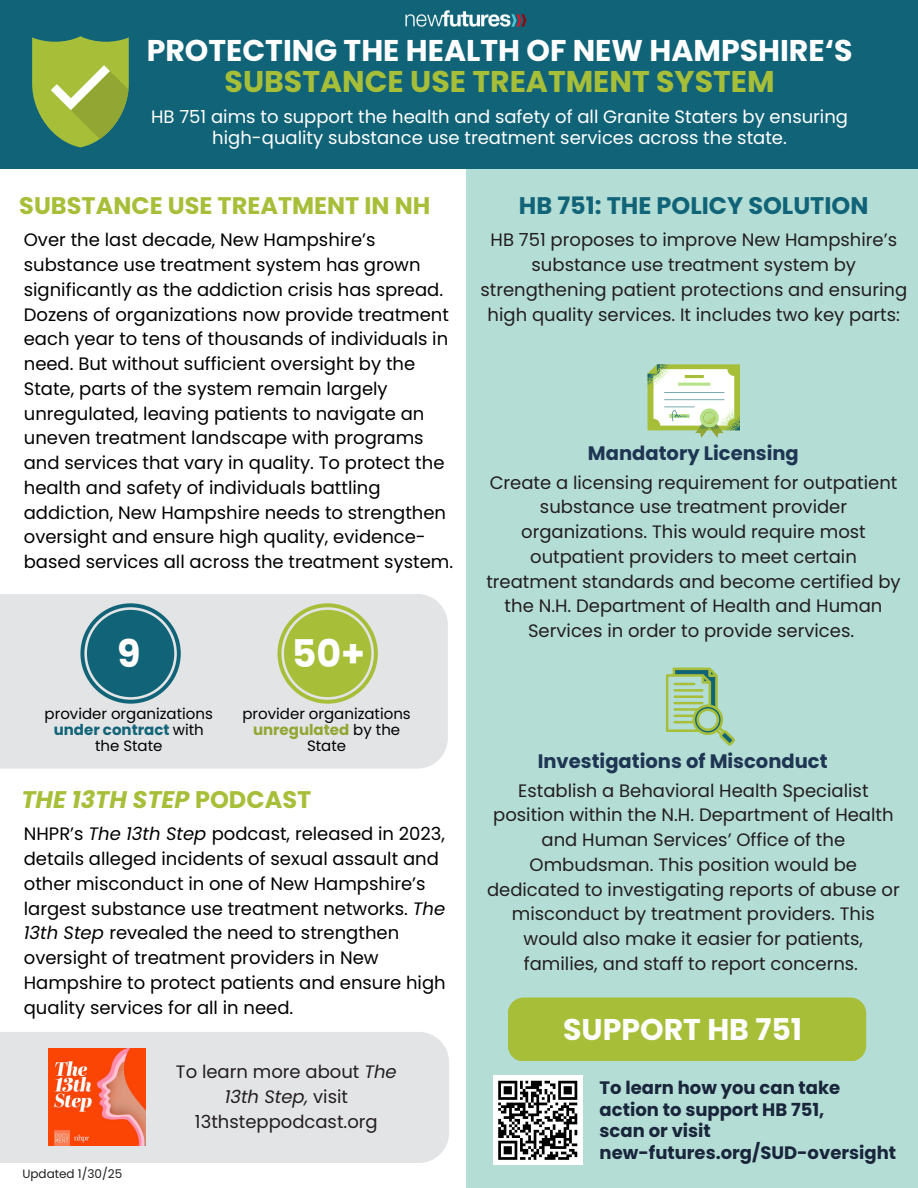
<style>
.page{position:relative;width:918px;height:1188px;background:#fff}
.page>*{position:absolute;margin:0;border:0;box-sizing:border-box;transform-origin:0 0}
.t1{font:700 38.1px "Poppins";color:#fff}
.t2{font:700 30px/31.5px "Poppins";color:#fff;text-align:center}
.t3{font:700 30px "Poppins";color:#fefefe}
.t4{font:700 24px "Poppins";color:#a7be39}
.t5{font:700 24px "Poppins";color:#116478}
.t6{font:italic 700 24px "Poppins";color:#a7be39}
.t7{font:700 19.5px "Poppins";color:#1e3653}
.t8{font:18px/24.8px "Poppins";color:#000}
.t9{font:18px/24.8px "Poppins";color:#221e1f;text-align:center}
.t10{font:18px/21.3px "Poppins";color:#fff;text-align:center}
.t11{font:700 18px/21.3px "Poppins";color:#18253b}
.t12{font:15px/15.8px "Poppins";color:#000;text-align:center}
.t13{font:12px "Poppins";color:#221e1f}
.s1{color:#a7be39}
.s2{font-weight:700;color:#116478}
.s3{font-weight:700;color:#92a633}
.s4{font-style:normal}
.s5{font-style:italic}
</style>
<div class="page">
<div style="left:466px;top:169px;width:452px;height:1019px;background:#b4ddd5"></div>
<div style="left:0;top:0;width:918px;height:169px;background:#116478"></div>
<div style="left:0;top:1032px;width:449px;height:131px;background:#e3e4e6"></div>
<div style="left:508px;top:997px;width:358px;height:64px;background:#a7be39;border-radius:16px"></div>
<svg style="left:32px;top:36px;width:97px;height:111px"></svg>
<svg style="left:648px;top:364px;width:92px;height:73px;background:#d4e3bc"></svg>
<svg style="left:666px;top:668px;width:69px;height:77px"></svg>
<img style="left:49px;top:1048px;width:97px;height:97px">
<img style="left:405px;top:10px;width:122px;height:17px">
<div style="left:0;top:594px;width:448px;height:175px;background:#e3e4e6"></div>
<svg style="left:278px;top:603px;width:100px;height:100px;background:#d0d8b1"></svg>
<div style="left:284px;top:610px;width:87px;height:87px;background:#a7be39;border-radius:50%"></div>
<svg style="left:80px;top:603px;width:101px;height:100px;background:#a5bec5"></svg>
<div style="left:87px;top:610px;width:87px;height:87px;background:#116478;border-radius:50%"></div>
<div style="left:493px;top:1075px;width:90px;height:90px;background:#fff"></div>
<svg style="left:498px;top:1080px;width:80px;height:80px"></svg>
<h6 class="t2" style="left:147px;top:35px;width:707px">PROTECTING THE HEALTH OF NEW HAMPSHIRE‘S<br><span class="s1">SUBSTANCE USE TREATMENT SYSTEM</span></h6>
<p class="t10" style="left:151px;top:106px;width:698px">HB 751 aims to support the health and safety of all Granite Staters by ensuring high-quality substance use treatment services across the state.</p>
<h5 class="t4" style="left:19px;top:189px;width:413px">SUBSTANCE USE TREATMENT IN NH</h5>
<h3 class="t5" style="left:519px;top:189px;width:351px">HB 751: THE POLICY SOLUTION</h3>
<p class="t8" style="left:24px;top:228px;width:431px">Over the last decade, New Hampshire’s substance use treatment system has grown significantly as the addiction crisis has spread.<br>Dozens of organizations now provide treatment each year to tens of thousands of individuals in need. But without sufficient oversight by the State, parts of the system remain largely unregulated, leaving patients to navigate an uneven treatment landscape with programs and services that vary in quality. To protect the health and safety of individuals battling addiction, New Hampshire needs to strengthen oversight and ensure high quality, evidence&shy;based services all across the treatment system.</p>
<h5 class="t1" style="left:117px;top:627px;width:25px">9</h5>
<h5 class="t1" style="left:292px;top:627px;width:75px">50+</h5>
<p class="t12" style="left:45px;top:706px;width:170px">provider organizations <span class="s2">under contract</span> with the State</p>
<h3 class="t12" style="left:242px;top:706px;width:170px">provider organizations <span class="s3">unregulated</span> by the<br>State</h3>
<p class="t6" style="left:21px;top:783px;width:291px">THE 13TH STEP <span class="s4">PODCAST</span></p>
<h2 class="t8" style="left:24px;top:822px;width:423px">NHPR’s <span class="s5">The 13th Step</span> podcast, released in 2023, details alleged incidents of sexual assault and other misconduct in one of New Hampshire’s largest substance use treatment networks. <span class="s5">The 13th Step</span> revealed the need to strengthen oversight of treatment providers in New Hampshire to protect patients and ensure high quality services for all in need.</h2>
<p class="t13" style="left:22px;top:1165px;width:101px">Updated 1/30/25</p>
<h5 class="t9" style="left:176px;top:1060px;width:222px">To learn more about <span class="s5">The<br>13th Step,</span> visit<br>13thsteppodcast.org</h5>
<p class="t9" style="left:480px;top:228px;width:428px">HB 751 proposes to improve New Hampshire’s substance use treatment system by strengthening patient protections and ensuring high quality services. It includes two key parts:</p>
<h1 class="t7" style="left:588px;top:440px;width:212px">Mandatory Licensing</h1>
<h5 class="t9" style="left:486px;top:470px;width:416px">Create a licensing requirement for outpatient substance use treatment provider organizations. This would require most outpatient providers to meet certain treatment standards and become certified by the N.H. Department of Health and Human Services in order to provide services.</h5>
<h3 class="t7" style="left:538px;top:748px;width:291px">Investigations of Misconduct</h3>
<h6 class="t9" style="left:487px;top:778px;width:414px">Establish a Behavioral Health Specialist position within the N.H. Department of Health and Human Services’ Office of the Ombudsman. This position would be dedicated to investigating reports of abuse or misconduct by treatment providers. This would also make it easier for patients, families, and staff to report concerns.</h6>
<p class="t3" style="left:563px;top:1008px;width:241px">SUPPORT HB 751</p>
<p class="t11" style="left:600px;top:1077px;width:298px">To learn how you can take action to support HB 751,<br>scan or visit new-futures.org/SUD-oversight</p>
</div>
